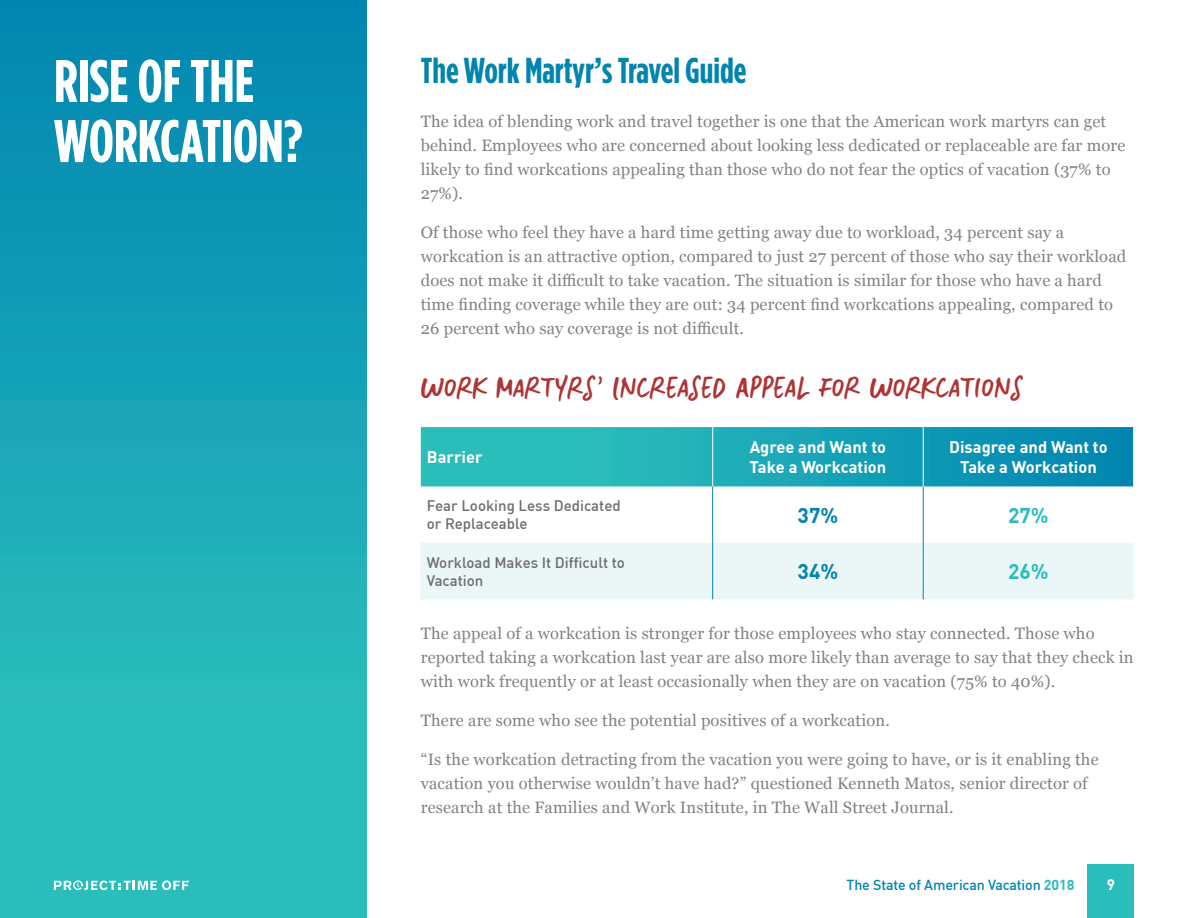
<style>
.page{position:relative;width:1188px;height:918px;background:#fff}
.page>*{position:absolute;margin:0;border:0;box-sizing:border-box;transform-origin:0 0}
.t1{font:700 60px/60px "Gotham Condensed";color:#fff}
.t2{font:700 36px "Gotham Condensed";color:#0184ae}
.body_Georgia{font:27px "Delirium Two";color:#ad3536}
.t3{font:700 21px "DIN Pro";color:#0184ae}
.t4{font:700 21px "DIN Pro";color:#2abdba}
.intro{font:16.5px/24px "Georgia";letter-spacing:.01em;color:#808285}
.t5{font:700 16.5px/19.8px "DIN Pro";color:#fff}
.t6{font:500 15px/18px "DIN Pro";color:#6c6d70}
.t7{font:700 15px "DIN Pro";color:#fff}
.t8{font:500 14.25px "DIN Pro";letter-spacing:-.01em;color:#0184ae}
.s1{font-weight:700;color:#2abdba}
</style>
<div class="page">
<div style="left:0;top:0;width:367px;height:918px;background:linear-gradient(to bottom,#0287b1,#32c7bc)"></div>
<svg style="left:54px;top:880px;width:135px;height:10px"></svg>
<div style="left:1088px;top:864px;width:46px;height:54px;background:#2abdba"></div>
<svg style="left:421px;top:427px;width:712px;height:59px;background:#1ba7b7"></svg>
<div style="left:421px;top:543px;width:713px;height:56px;background:#ebf6f6"></div>
<hr style="left:712px;top:427px;width:1px;height:59px;background:#fff">
<hr style="left:923px;top:427px;width:1px;height:59px;background:#fff">
<hr style="left:712px;top:486px;width:1px;height:57px;background:#0184ae">
<hr style="left:923px;top:486px;width:1px;height:57px;background:#0184ae">
<hr style="left:712px;top:543px;width:1px;height:56px;background:#0184ae">
<hr style="left:923px;top:543px;width:1px;height:56px;background:#0184ae">
<p class="t1" style="left:54px;top:51px;width:250px">RISE OF THE<br>WORKCATION?</p>
<p class="t2" style="left:421px;top:49px;width:327px">The Work Martyr’s Travel Guide</p>
<p class="intro" style="left:421px;top:109px;width:706px">The idea of blending work and travel together is one that the American work martyrs can get behind. Employees who are concerned about looking less dedicated or replaceable are far more likely to find workcations appealing than those who do not fear the optics of vacation (37% to 27%).</p>
<p class="intro" style="left:421px;top:220px;width:707px">Of those who feel they have a hard time getting away due to workload, 34 percent say a workcation is an attractive option, compared to just 27 percent of those who say their workload does not make it difficult to take vacation. The situation is similar for those who have a hard time finding coverage while they are out: 34 percent find workcations appealing, compared to 26 percent who say coverage is not difficult.</p>
<p class="body_Georgia" style="left:421px;top:366px;width:604px">WORK MARTYRS’ INCREASED APPEAL FOR WORKCATIONS</p>
<p class="t5" style="left:427px;top:447px;width:57px">Barrier</p>
<p class="t5" style="left:750px;top:437px;width:138px">Agree and Want to<br>Take a Workcation</p>
<p class="t5" style="left:949px;top:437px;width:160px;text-align:center">Disagree and Want to<br>Take a Workcation</p>
<p class="t6" style="left:427px;top:497px;width:195px">Fear Looking Less Dedicated or Replaceable</p>
<p class="t3" style="left:798px;top:501px;width:42px">37%</p>
<p class="t4" style="left:1008px;top:501px;width:42px">27%</p>
<p class="t6" style="left:427px;top:553px;width:200px">Workload Makes It Difficult to<br>Vacation</p>
<p class="t3" style="left:798px;top:558px;width:42px">34%</p>
<p class="t4" style="left:1008px;top:558px;width:42px">26%</p>
<p class="intro" style="left:421px;top:621px;width:714px">The appeal of a workcation is stronger for those employees who stay connected. Those who reported taking a workcation last year are also more likely than average to say that they check in with work frequently or at least occasionally when they are on vacation (75% to 40%).</p>
<p class="intro" style="left:421px;top:708px;width:471px">There are some who see the potential positives of a workcation.</p>
<p class="intro" style="left:421px;top:747px;width:679px">“Is the workcation detracting from the vacation you were going to have, or is it enabling the vacation you otherwise wouldn’t have had?” questioned Kenneth Matos, senior director of research at the Families and Work Institute, in The Wall Street Journal.</p>
<p class="t8" style="left:847px;top:876px;width:229px">The State of American Vacation <span class="s1">2018</span></p>
<p class="t7" style="left:1107px;top:874px;width:10px">9</p>
</div>
